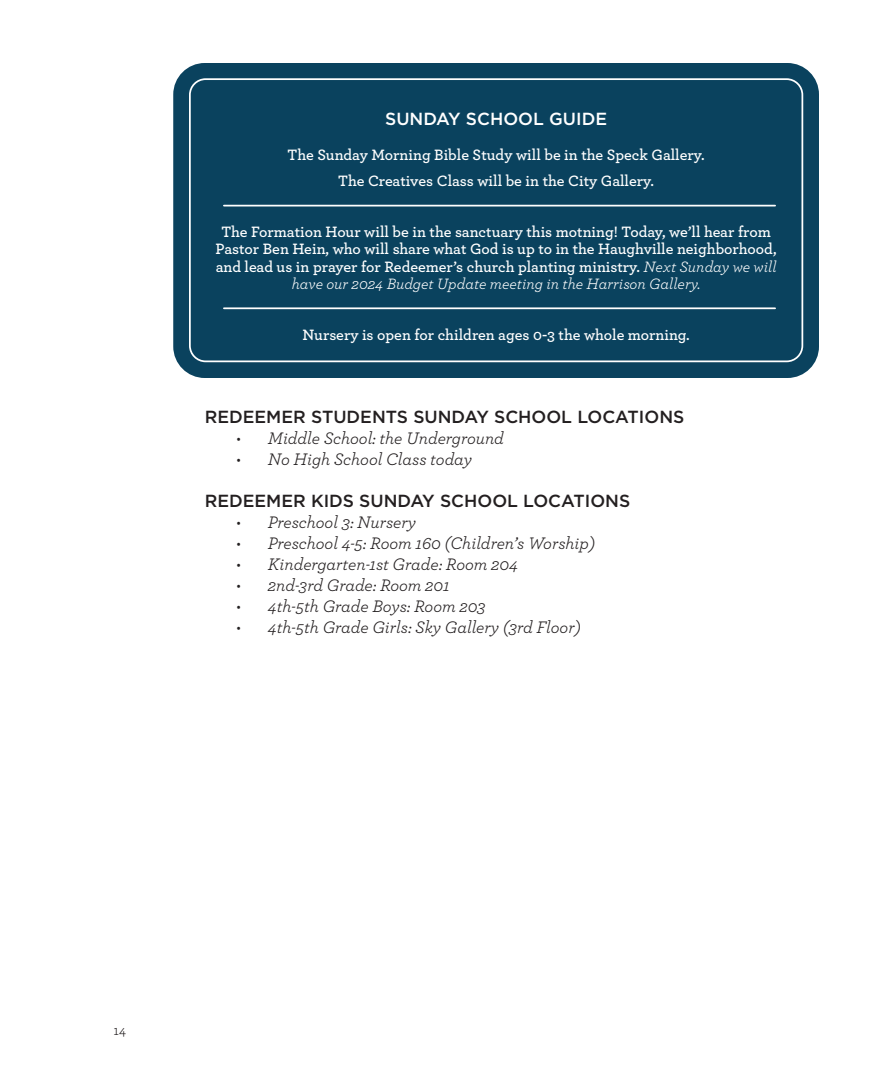
<style>
.page{position:relative;width:882px;height:1071px;background:#fff}
.page>*{position:absolute;margin:0;border:0;box-sizing:border-box;transform-origin:0 0}
.t1{font:italic 17.5px "Archer";color:#231f20}
.Mini_Head_2{font:500 17.5px "Gotham";color:#231f20}
.Mini_Head_2-2{font:500 17.5px "Gotham";color:#fff}
.CommLife_Bubble{font:600 15.75px/17.5px "Archer";color:#fff;text-align:center}
.t2{font:14px "Archer";color:#231f20}
.s1{font-weight:400;font-style:italic}
</style>
<div class="page">
<div style="left:173px;top:63px;width:646px;height:315px;background:#0a425e;border-radius:32px"></div>
<div style="left:189px;top:78px;width:614px;height:284px;border:2px solid #fff;border-radius:16px"></div>
<hr style="left:224px;top:307px;width:551px;height:2px;background:#fff">
<hr style="left:224px;top:205px;width:551px;height:1px;background:#fff">
<p class="Mini_Head_2-2" style="left:385px;top:107px;width:223px">SUNDAY SCHOOL GUIDE</p>
<p class="CommLife_Bubble" style="left:288px;top:146px;width:418px">The Sunday Morning Bible Study will be in the Speck Gallery.</p>
<p class="CommLife_Bubble" style="left:338px;top:171px;width:317px">The Creatives Class will be in the City Gallery.</p>
<p class="CommLife_Bubble" style="left:216px;top:222px;width:563px">The Formation Hour will be in the sanctuary this motning! Today, we’ll hear from Pastor Ben Hein, who will share what God is up to in the Haughville neighborhood, and lead us in prayer for Redeemer’s church planting ministry. <span class="s1">Next Sunday we will have our 2024 Budget Update meeting in the Harrison Gallery.</span></p>
<p class="CommLife_Bubble" style="left:303px;top:325px;width:388px">Nursery is open for children ages 0-3 the whole morning.</p>
<p class="Mini_Head_2" style="left:205px;top:406px;width:481px">REDEEMER STUDENTS SUNDAY SCHOOL LOCATIONS</p>
<p class="t1" style="left:236px;top:426px;width:269px">• Middle School: the Underground</p>
<p class="t1" style="left:236px;top:447px;width:237px">• No High School Class today</p>
<p class="Mini_Head_2" style="left:205px;top:490px;width:427px">REDEEMER KIDS SUNDAY SCHOOL LOCATIONS</p>
<p class="t1" style="left:236px;top:510px;width:181px">• Preschool 3: Nursery</p>
<p class="t1" style="left:236px;top:531px;width:360px">• Preschool 4-5: Room 160 (Children’s Worship)</p>
<p class="t1" style="left:236px;top:552px;width:284px">• Kindergarten-1st Grade: Room 204</p>
<p class="t1" style="left:236px;top:573px;width:215px">• 2nd-3rd Grade: Room 201</p>
<p class="t1" style="left:236px;top:594px;width:251px">• 4th-5th Grade Boys: Room 203</p>
<p class="t1" style="left:236px;top:615px;width:346px">• 4th-5th Grade Girls: Sky Gallery (3rd Floor)</p>
<p class="t2" style="left:114px;top:1021px;width:14px">14</p>
</div>
